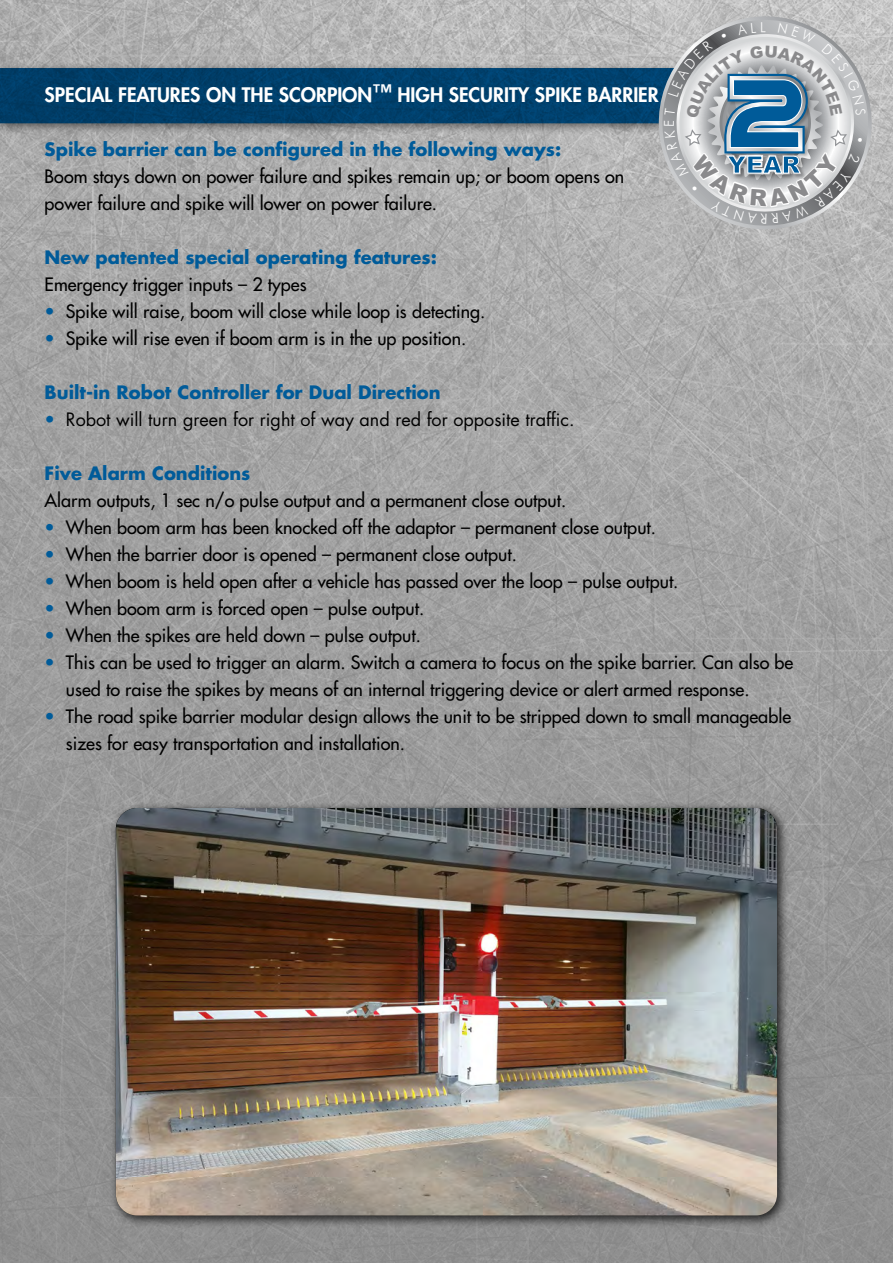
<style>
.page{position:relative;width:893px;height:1263px;background:#fff}
.page>*{position:absolute;margin:0;border:0;box-sizing:border-box;transform-origin:0 0}
.t1{font:800 19.5px "Futura Std";color:#fff}
.t2{font:500 18px/27px "Futura Std";color:#000}
.t3{font:700 18px "Futura Std";color:#005b99}
.t4{font:18px "Futura Std";color:#000}
.t5{font:13.65px "Futura BT Light";color:#fff}
.s1{color:#005b99}
</style>
<div class="page">
<img style="left:0;top:0;width:893px;height:1263px">
<div style="left:110px;top:802px;width:679px;height:426px;background:#000;opacity:.75"></div>
<img style="left:116px;top:808px;width:661px;height:407px">
<svg style="left:645px;top:16px;width:241px;height:227px;background:#bbb"></svg>
<svg style="left:649px;top:20px;width:232px;height:219px;background:#b9b9b9"></svg>
<svg style="left:0;top:22px;width:866px;height:202px;background:#8898a3"></svg>
<p class="t5" style="left:760px;top:18px;width:7px">L</p>
<p class="t1" style="left:45px;top:83px;width:616px">SPECIAL FEATURES ON THE SCORPION™ HIGH SECURITY SPIKE BARRIER</p>
<p class="t3" style="left:45px;top:137px;width:518px">Spike barrier can be configured in the following ways:</p>
<p class="t2" style="left:45px;top:163px;width:581px">Boom stays down on power failure and spikes remain up; or boom opens on power failure and spike will lower on power failure.</p>
<p class="t3" style="left:45px;top:245px;width:394px">New patented special operating features:</p>
<p class="t2" style="left:45px;top:271px;width:264px">Emergency trigger inputs – 2 types</p>
<p class="t2" style="left:45px;top:298px;width:442px"><span class="s1">•</span> Spike will raise, boom will close while loop is detecting.</p>
<p class="t2" style="left:45px;top:325px;width:423px"><span class="s1">•</span> Spike will rise even if boom arm is in the up position.</p>
<p class="t3" style="left:45px;top:380px;width:398px">Built-in Robot Controller for Dual Direction</p>
<p class="t4" style="left:45px;top:408px;width:531px"><span class="s1">•</span> Robot will turn green for right of way and red for opposite traffic.</p>
<p class="t3" style="left:45px;top:461px;width:207px">Five Alarm Conditions</p>
<p class="t2" style="left:45px;top:487px;width:523px">Alarm outputs, 1 sec n/o pulse output and a permanent close output.</p>
<p class="t2" style="left:45px;top:514px;width:613px"><span class="s1">•</span> When boom arm has been knocked off the adaptor – permanent close output.</p>
<p class="t2" style="left:45px;top:541px;width:474px"><span class="s1">•</span> When the barrier door is opened – permanent close output.</p>
<p class="t2" style="left:45px;top:568px;width:635px"><span class="s1">•</span> When boom is held open after a vehicle has passed over the loop – pulse output.</p>
<p class="t2" style="left:45px;top:595px;width:381px"><span class="s1">•</span> When boom arm is forced open – pulse output.</p>
<p class="t2" style="left:45px;top:622px;width:378px"><span class="s1">•</span> When the spikes are held down – pulse output.</p>
<p class="t2" style="left:66px;top:649px;width:729px;text-indent:-21px"><span class="s1">•</span> This can be used to trigger an alarm. Switch a camera to focus on the spike barrier. Can also be used to raise the spikes by means of an internal triggering device or alert armed response.</p>
<p class="t2" style="left:66px;top:703px;width:727px;text-indent:-21px"><span class="s1">•</span> The road spike barrier modular design allows the unit to be stripped down to small manageable sizes for easy transportation and installation.</p>
</div>
